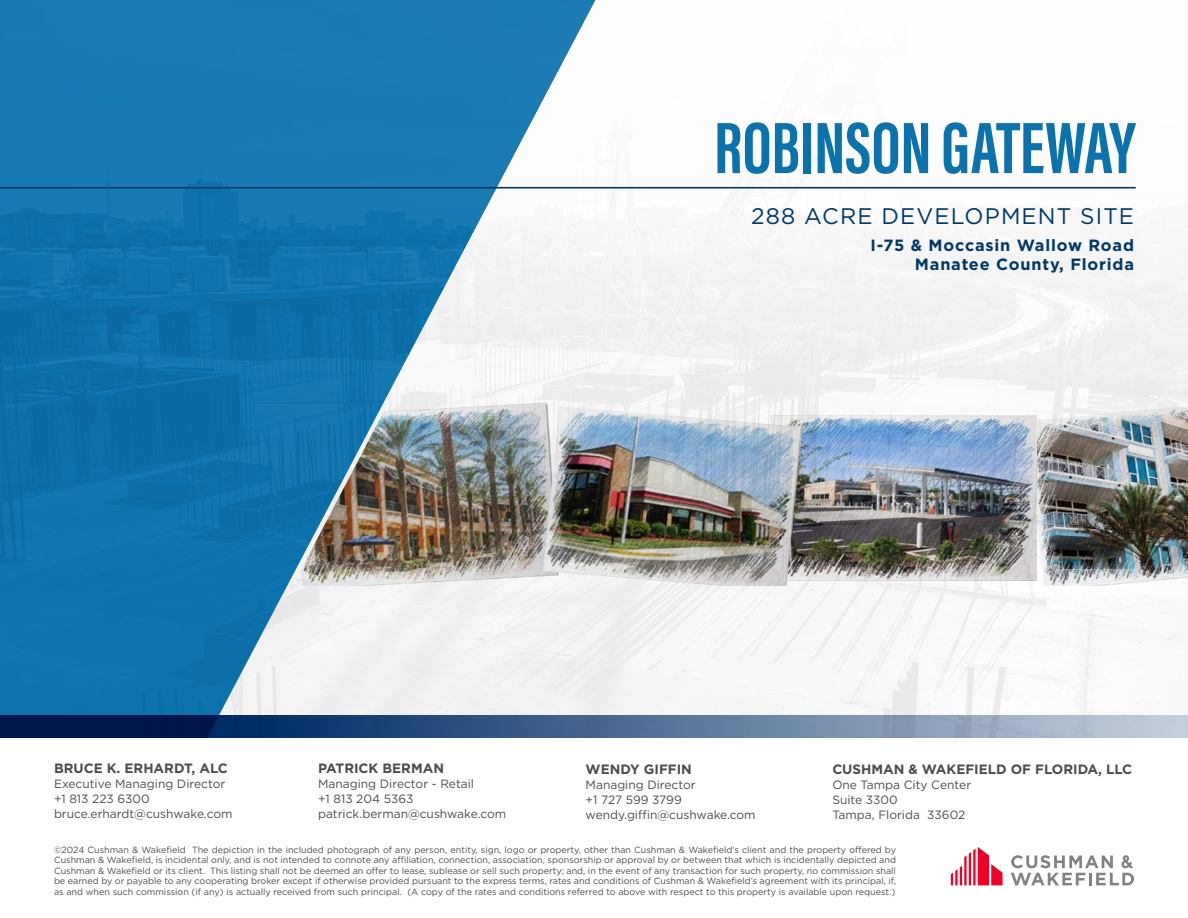
<style>
.page{position:relative;width:1188px;height:918px;background:#fff}
.page>*{position:absolute;margin:0;border:0;box-sizing:border-box;transform-origin:0 0}
.t1{font:700 74.85px "Acumin Pro Extra Cond";color:#0c72ad}
.t2{font:22.5px "Gotham";letter-spacing:.05em;color:#003864}
.t3{font:700 16.35px "Gotham";letter-spacing:.05em;color:#003864}
.cwBODY_small{font:700 13.5px "Gotham";color:#4b4c4d}
.cwBODY_small-2{font:12px "Gotham";color:#4b4c4d}
.cwFOOTER_DISCLAIMER{font:9px/10.5px "Gotham";color:#4b4c4d;text-align:justify}
</style>
<div class="page">
<div style="left:613px;top:186px;width:575px;height:530px;background:#f6f6f6"></div>
<svg style="left:613px;top:401px;width:575px;height:185px"></svg>
<img style="left:1026px;top:406px;width:162px;height:180px">
<img style="left:802px;top:415px;width:234px;height:166px">
<img style="left:613px;top:406px;width:189px;height:180px">
<img style="left:0;top:0;width:613px;height:716px">
<hr style="left:0;top:187px;width:1136px;height:2px;background:#003864">
<svg style="left:0;top:716px;width:1188px;height:22px"></svg>
<svg style="left:951px;top:847px;width:52px;height:38px"></svg>
<svg style="left:1011px;top:855px;width:123px;height:30px"></svg>
<p class="t1" style="left:714px;top:102px;width:423px">ROBINSON GATEWAY</p>
<p class="t2" style="left:751px;top:201px;width:384px">288 ACRE DEVELOPMENT SITE</p>
<p class="t3" style="left:870px;top:234px;width:265px">I-75 &amp; Moccasin Wallow Road</p>
<p class="t3" style="left:915px;top:254px;width:221px">Manatee County, Florida</p>
<p class="cwBODY_small" style="left:318px;top:759px;width:128px">PATRICK BERMAN</p>
<p class="cwBODY_small-2" style="left:318px;top:776px;width:158px">Managing Director - Retail</p>
<p class="cwBODY_small-2" style="left:318px;top:791px;width:97px">+1 813 204 5363</p>
<p class="cwBODY_small-2" style="left:318px;top:806px;width:190px">patrick.berman@cushwake.com</p>
<p class="cwBODY_small" style="left:54px;top:760px;width:175px">BRUCE K. ERHARDT, ALC</p>
<p class="cwBODY_small-2" style="left:54px;top:776px;width:173px">Executive Managing Director</p>
<p class="cwBODY_small-2" style="left:54px;top:791px;width:97px">+1 813 223 6300</p>
<p class="cwBODY_small-2" style="left:54px;top:806px;width:180px">bruce.erhardt@cushwake.com</p>
<p class="cwBODY_small" style="left:832px;top:761px;width:301px">CUSHMAN &amp; WAKEFIELD OF FLORIDA, LLC</p>
<p class="cwBODY_small-2" style="left:832px;top:777px;width:140px">One Tampa City Center</p>
<p class="cwBODY_small-2" style="left:832px;top:792px;width:67px">Suite 3300</p>
<p class="cwBODY_small-2" style="left:832px;top:807px;width:135px">Tampa, Florida 33602</p>
<p class="cwFOOTER_DISCLAIMER" style="left:54px;top:844px;width:844px">©2024 Cushman &amp; Wakefield The depiction in the included photograph of any person, entity, sign, logo or property, other than Cushman &amp; Wakefield’s client and the property offered by Cushman &amp; Wakefield, is incidental only, and is not intended to connote any affiliation, connection, association, sponsorship or approval by or between that which is incidentally depicted and Cushman &amp; Wakefield or its client. This listing shall not be deemed an offer to lease, sublease or sell such property; and, in the event of any transaction for such property, no commission shall be earned by or payable to any cooperating broker except if otherwise provided pursuant to the express terms, rates and conditions of Cushman &amp; Wakefield’s agreement with its principal, if, as and when such commission (if any) is actually received from such principal. (A copy of the rates and conditions referred to above with respect to this property is available upon request.)</p>
<p class="cwBODY_small" style="left:586px;top:761px;width:108px">WENDY GIFFIN</p>
<p class="cwBODY_small-2" style="left:586px;top:777px;width:112px">Managing Director</p>
<p class="cwBODY_small-2" style="left:586px;top:792px;width:98px">+1 727 599 3799</p>
<p class="cwBODY_small-2" style="left:586px;top:807px;width:172px">wendy.giffin@cushwake.com</p>
</div>
